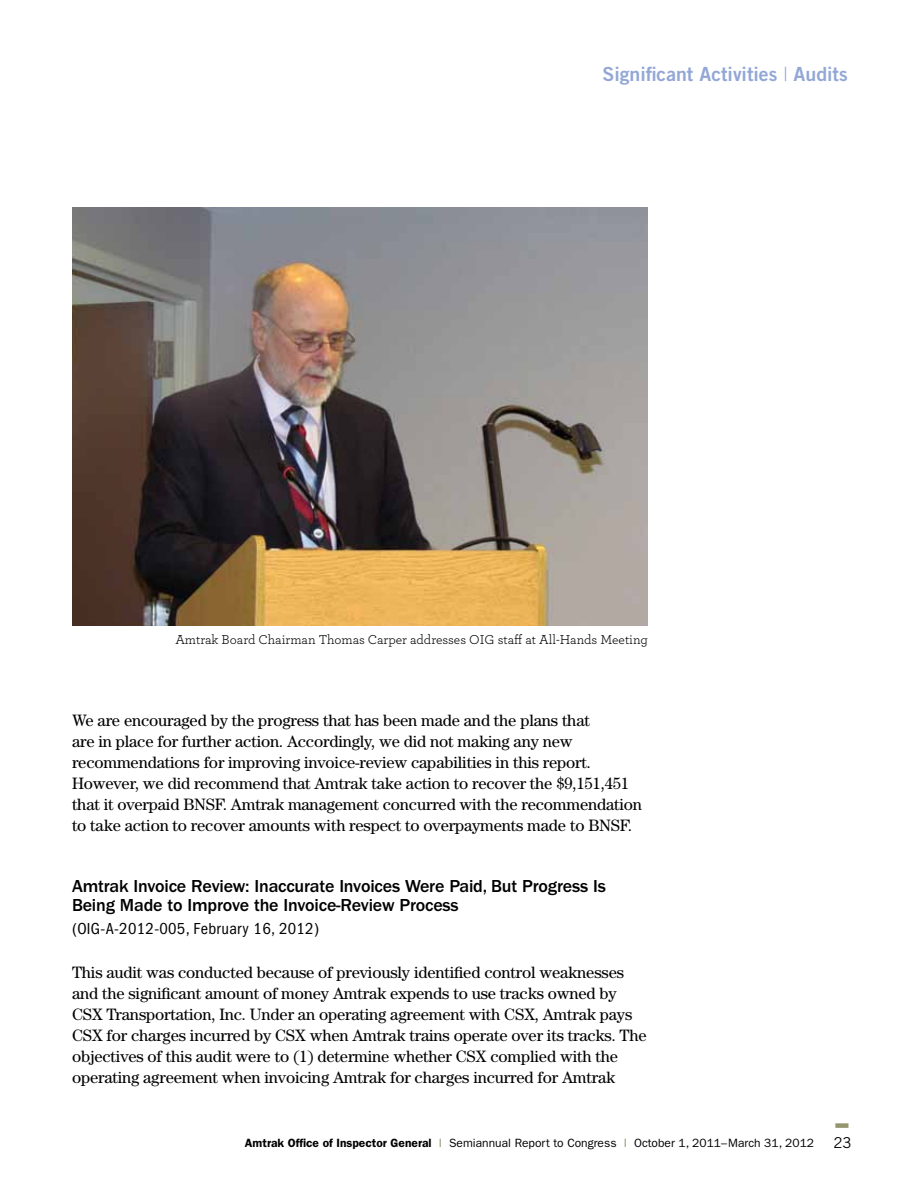
<style>
.page{position:relative;width:918px;height:1188px;background:#fff}
.page>*{position:absolute;margin:0;border:0;box-sizing:border-box;transform-origin:0 0}
.t1{font:19.5px "Trade Gothic LT Std Bd 2";color:#93a7d6}
.t2{font:500 18px/18.8px "ITC Franklin Gothic Std";letter-spacing:-.01em;color:#000}
.t3{font:16.5px/21px "Century Std";letter-spacing:-.01em;color:#000}
.t4{font:condensed 16.5px "ITC Franklin Gothic Std";letter-spacing:.02em;color:#000}
.t5{font:15px "Trade Gothic LT Std";color:#000}
.t6{font:13.5px "Archer";color:#000}
.t7{font:12px "ITC Franklin Gothic Std";color:#000}
.s1{font-family:"Trade Gothic LT Std";font-weight:300}
.s2{font-weight:600}
.s3{color:#94946f}
</style>
<div class="page">
<div style="left:835px;top:1123px;width:13px;height:5px;background:#94946f"></div>
<img style="left:72px;top:207px;width:576px;height:418px">
<p class="t1" style="left:602px;top:62px;width:247px">Significant Activities <span class="s1">|</span> Audits</p>
<p class="t6" style="left:175px;top:630px;width:474px">Amtrak Board Chairman Thomas Carper addresses OIG staff at All-Hands Meeting</p>
<p class="t3" style="left:72px;top:710px;width:572px">We are encouraged by the progress that has been made and the plans that<br>are in place for further action. Accordingly, we did not making any new recommendations for improving invoice-review capabilities in this report.<br>However, we did recommend that Amtrak take action to recover the $9,151,451 that it overpaid BNSF. Amtrak management concurred with the recommendation to take action to recover amounts with respect to overpayments made to BNSF.</p>
<p class="t2" style="left:72px;top:877px;width:535px">Amtrak Invoice Review: Inaccurate Invoices Were Paid, But Progress Is<br>Being Made to Improve the Invoice-Review Process</p>
<p class="t4" style="left:72px;top:919px;width:249px">(OIG-A-2012-005, February 16, 2012)</p>
<p class="t3" style="left:72px;top:962px;width:576px">This audit was conducted because of previously identified control weaknesses and the significant amount of money Amtrak expends to use tracks owned by CSX Transportation, Inc. Under an operating agreement with CSX, Amtrak pays CSX for charges incurred by CSX when Amtrak trains operate over its tracks. The objectives of this audit were to (1) determine whether CSX complied with the operating agreement when invoicing Amtrak for charges incurred for Amtrak</p>
<p class="t7" style="left:245px;top:1136px;width:571px"><span class="s2">Amtrak Office of Inspector General</span> <span class="s3">I</span> Semiannual Report to Congress <span class="s3">I</span> October 1, 2011–March 31, 2012</p>
<p class="t5" style="left:833px;top:1133px;width:20px">23</p>
</div>
